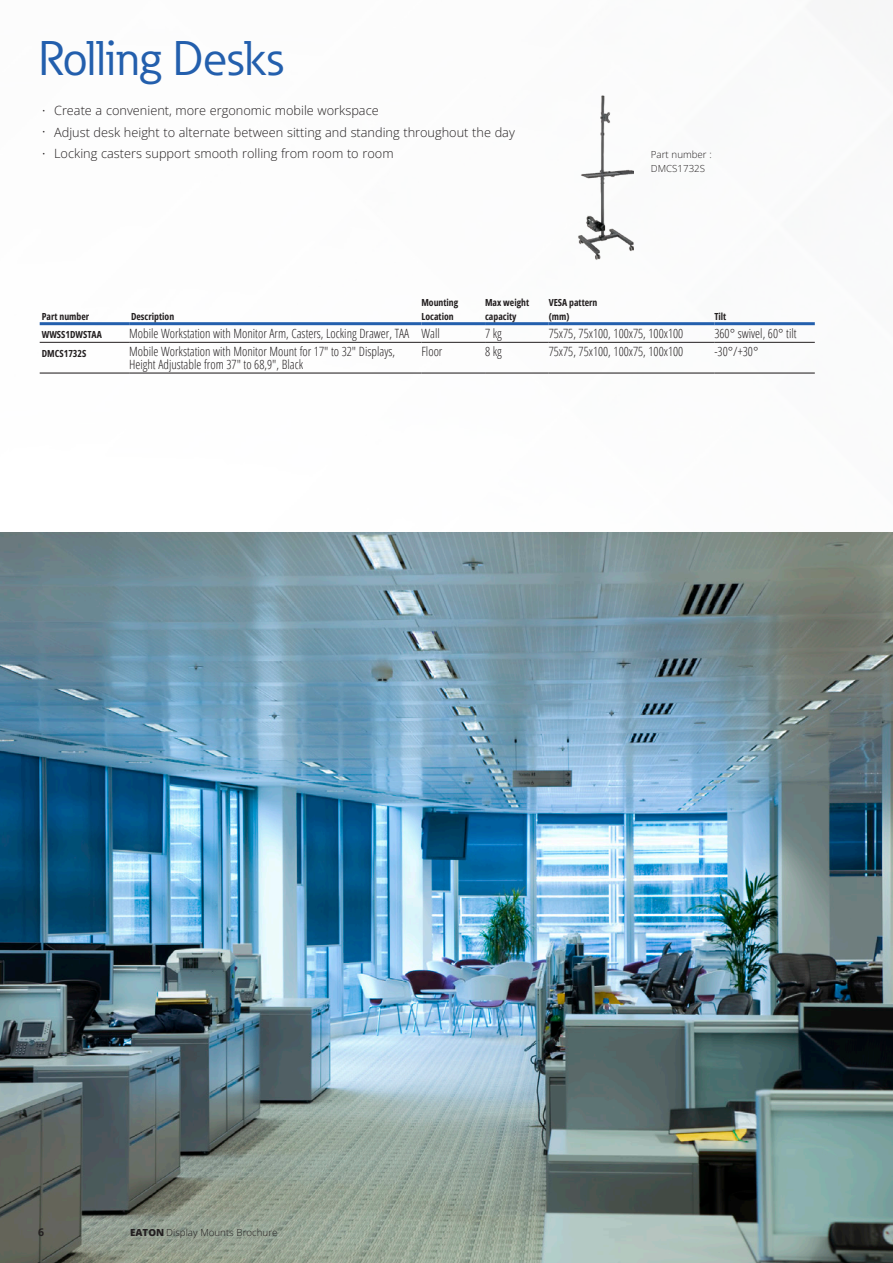
<style>
.page{position:relative;width:893px;height:1263px;background:#fff}
.page>*{position:absolute;margin:0;border:0;box-sizing:border-box;transform-origin:0 0}
._01_Subheadline___ADJ_Size_Color{font:48px "Eaton";color:#235fad}
._03_Table_Body__8_5_pt____ADJ_Color_Align{font:300 condensed 12.75px/12.8px "Open Sans";color:#231f20}
.t1{font:300 12.75px "Open Sans";color:#231f20}
.t2{font:700 10.5px "Open Sans";color:#231f20}
._03_Table_Head__8_pt____ADJ_Color{font:700 9.75px/13.5px "Open Sans Condensed";color:#231f20}
._02_Body__8_5_pt{font:300 9.75px "Open Sans";color:#231f20}
.s1{font-size:9px}
.s2{font-weight:800}
</style>
<div class="page">
<img style="left:0;top:533px;width:893px;height:730px">
<hr style="left:40px;top:372px;width:89px;height:2px;background:#231f20">
<hr style="left:129px;top:372px;width:292px;height:2px;background:#231f20">
<hr style="left:421px;top:372px;width:64px;height:2px;background:#231f20">
<hr style="left:485px;top:372px;width:64px;height:2px;background:#231f20">
<hr style="left:549px;top:372px;width:165px;height:2px;background:#231f20">
<hr style="left:714px;top:372px;width:101px;height:2px;background:#231f20">
<hr style="left:40px;top:342px;width:89px;height:1px;background:#231f20">
<hr style="left:129px;top:342px;width:292px;height:1px;background:#231f20">
<hr style="left:421px;top:342px;width:64px;height:1px;background:#231f20">
<hr style="left:485px;top:342px;width:64px;height:1px;background:#231f20">
<hr style="left:549px;top:342px;width:165px;height:1px;background:#231f20">
<hr style="left:714px;top:342px;width:101px;height:1px;background:#231f20">
<hr style="left:40px;top:322px;width:89px;height:3px;background:#235fad">
<hr style="left:129px;top:322px;width:292px;height:3px;background:#235fad">
<hr style="left:421px;top:322px;width:64px;height:3px;background:#235fad">
<hr style="left:485px;top:322px;width:64px;height:3px;background:#235fad">
<hr style="left:549px;top:322px;width:165px;height:3px;background:#235fad">
<hr style="left:714px;top:322px;width:101px;height:3px;background:#235fad">
<img style="left:578px;top:95px;width:56px;height:165px">
<p class="_01_Subheadline___ADJ_Size_Color" style="left:38px;top:28px;width:246px">Rolling Desks</p>
<p class="t1" style="left:42px;top:101px;width:338px"><span class="s1">•</span> Create a convenient, more ergonomic mobile workspace</p>
<p class="t1" style="left:42px;top:123px;width:474px"><span class="s1">•</span> Adjust desk height to alternate between sitting and standing throughout the day</p>
<p class="t1" style="left:42px;top:145px;width:353px"><span class="s1">•</span> Locking casters support smooth rolling from room to room</p>
<p class="_02_Body__8_5_pt" style="left:651px;top:147px;width:62px">Part number :</p>
<p class="_02_Body__8_5_pt" style="left:651px;top:162px;width:56px">DMCS1732S</p>
<p class="_03_Table_Head__8_pt____ADJ_Color" style="left:42px;top:309px;width:49px">Part number</p>
<p class="_03_Table_Head__8_pt____ADJ_Color" style="left:131px;top:309px;width:45px">Description</p>
<p class="_03_Table_Head__8_pt____ADJ_Color" style="left:421px;top:296px;width:38px">Mounting<br>Location</p>
<p class="_03_Table_Head__8_pt____ADJ_Color" style="left:485px;top:296px;width:46px">Max weight capacity</p>
<p class="_03_Table_Head__8_pt____ADJ_Color" style="left:549px;top:296px;width:50px">VESA pattern (mm)</p>
<p class="_03_Table_Head__8_pt____ADJ_Color" style="left:714px;top:309px;width:14px">Tilt</p>
<p class="_03_Table_Head__8_pt____ADJ_Color" style="left:42px;top:328px;width:61px">WWSS1DWSTAA</p>
<p class="_03_Table_Body__8_5_pt____ADJ_Color_Align" style="left:129px;top:326px;width:282px">Mobile Workstation with Monitor Arm, Casters, Locking Drawer, TAA</p>
<p class="_03_Table_Body__8_5_pt____ADJ_Color_Align" style="left:421px;top:326px;width:20px">Wall</p>
<p class="_03_Table_Body__8_5_pt____ADJ_Color_Align" style="left:485px;top:326px;width:18px">7 kg</p>
<p class="_03_Table_Body__8_5_pt____ADJ_Color_Align" style="left:549px;top:326px;width:136px">75x75, 75x100, 100x75, 100x100</p>
<p class="_03_Table_Body__8_5_pt____ADJ_Color_Align" style="left:714px;top:326px;width:84px">360° swivel, 60° tilt</p>
<p class="_03_Table_Head__8_pt____ADJ_Color" style="left:42px;top:346px;width:46px">DMCS1732S</p>
<p class="_03_Table_Body__8_5_pt____ADJ_Color_Align" style="left:129px;top:345px;width:267px">Mobile Workstation with Monitor Mount for 17" to 32" Displays,<br>Height Adjustable from 37" to 68,9", Black</p>
<p class="_03_Table_Body__8_5_pt____ADJ_Color_Align" style="left:421px;top:345px;width:22px">Floor</p>
<p class="_03_Table_Body__8_5_pt____ADJ_Color_Align" style="left:485px;top:345px;width:18px">8 kg</p>
<p class="_03_Table_Body__8_5_pt____ADJ_Color_Align" style="left:549px;top:345px;width:136px">75x75, 75x100, 100x75, 100x100</p>
<p class="_03_Table_Body__8_5_pt____ADJ_Color_Align" style="left:714px;top:345px;width:46px">-30°/+30°</p>
<p class="t2" style="left:38px;top:1225px;width:8px">6</p>
<p class="_02_Body__8_5_pt" style="left:130px;top:1226px;width:149px"><span class="s2">EATON</span> Display Mounts Brochure</p>
</div>
